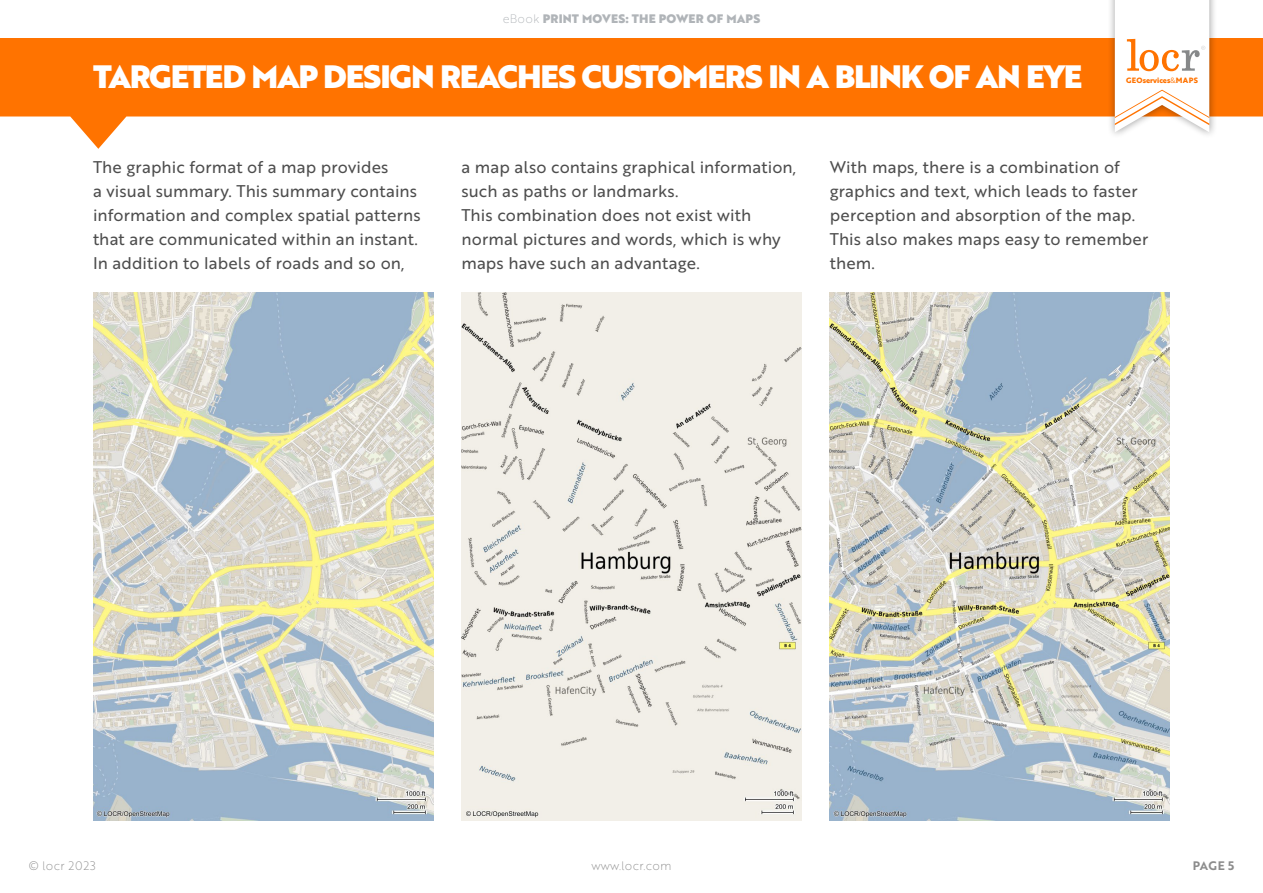
<style>
.page{position:relative;width:1263px;height:893px;background:#fff}
.page>*{position:absolute;margin:0;border:0;box-sizing:border-box;transform-origin:0 0}
.t1{font:31.5px "Brother 1816 Black";letter-spacing:-.04em;color:#fff}
.t2{font:16.5px/24px "Brother 1816 Regular";letter-spacing:.005em;color:#4d4d4d}
.t3{font:12px "Brother 1816 Black";letter-spacing:.015em;color:#b0b4b8}
.t4{font:12px "Brother 1816 Thin";letter-spacing:.015em;color:#8c8c8c}
.t5{font:12px "Brother 1816 Thin";letter-spacing:.05em;color:#8c8c8c}
.t6{font:12px "Brother 1816 Bold";color:#8c8c8c}
.t7{font:700 7.5px "Brother 1816 Extra";color:#ff7300}
.s1{font-family:"Brother 1816 Thin"}
.s2{font-family:"Brother 1816 Book";font-weight:400}
</style>
<div class="page">
<img style="left:93px;top:293px;width:340px;height:528px">
<img style="left:461px;top:293px;width:340px;height:528px">
<img style="left:830px;top:293px;width:340px;height:528px">
<svg style="left:0;top:38px;width:1263px;height:111px;fill:#ff7300"></svg>
<div style="left:1106px;top:0;width:111px;height:140px;background:#000;opacity:.4"></div>
<svg style="left:1115px;top:0;width:94px;height:132px"></svg>
<p class="t3" style="left:503px;top:9px;width:259px"><span class="s1">eBook</span> PRINT MOVES: THE POWER OF MAPS</p>
<h1 class="t1" style="left:93px;top:53px;width:991px">TARGETED MAP DESIGN REACHES CUSTOMERS IN A BLINK OF AN EYE</h1>
<p class="t7" style="left:1126px;top:75px;width:73px">GEOservices<span class="s2">&amp;</span>MAPS</p>
<p class="t2" style="left:93px;top:154px;width:329px">The graphic format of a map provides<br>a visual summary. This summary contains information and complex spatial patterns that are communicated within an instant.<br>In addition to labels of roads and so on,</p>
<p class="t2" style="left:461px;top:154px;width:336px">a map also contains graphical information, such as paths or landmarks.<br>This combination does not exist with normal pictures and words, which is why maps have such an advantage.</p>
<p class="t2" style="left:830px;top:154px;width:320px">With maps, there is a combination of graphics and text, which leads to faster perception and absorption of the map.<br>This also makes maps easy to remember them.</p>
<p class="t5" style="left:29px;top:856px;width:69px">© locr 2023</p>
<p class="t4" style="left:591px;top:856px;width:81px">www.locr.com</p>
<p class="t6" style="left:1193px;top:856px;width:43px">PAGE 5</p>
</div>
